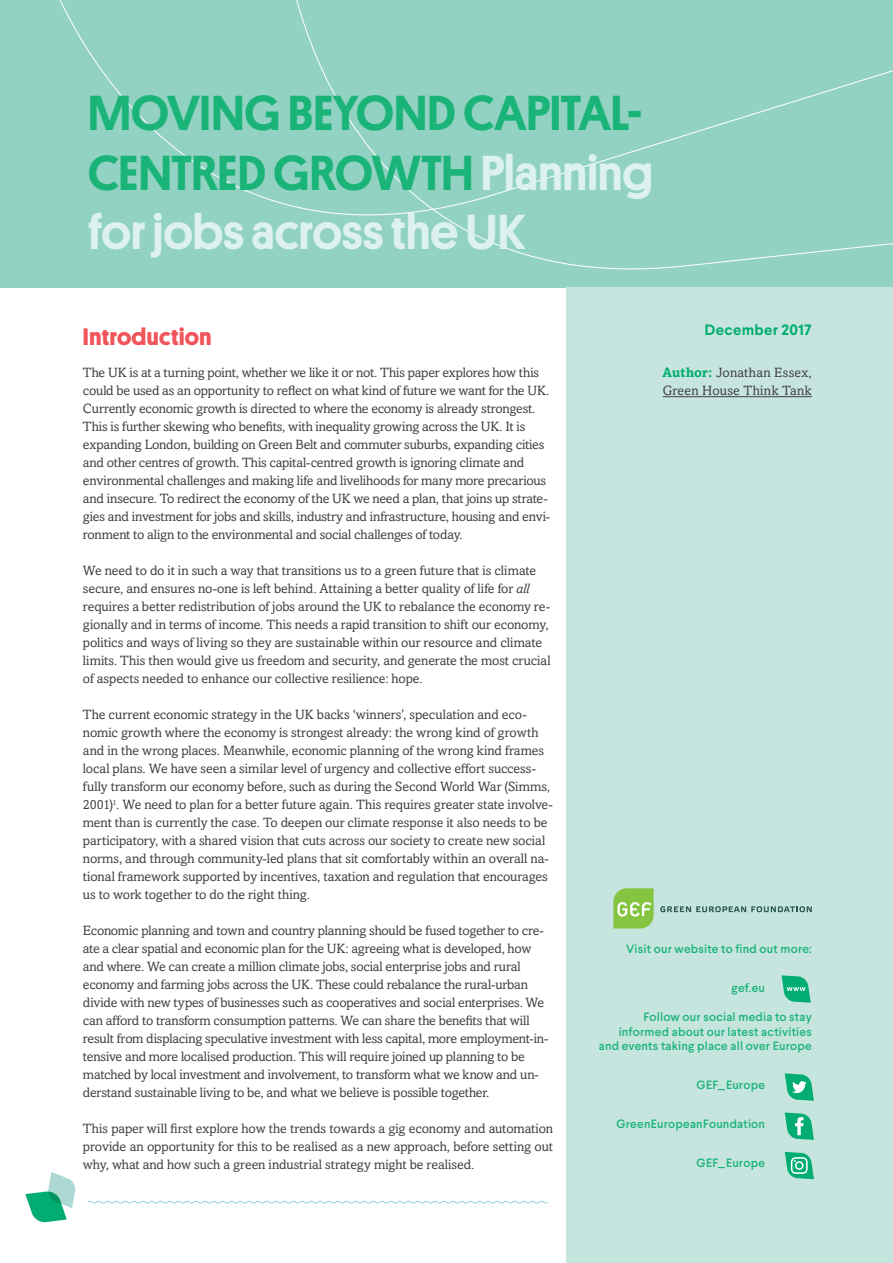
<style>
.page{position:relative;width:893px;height:1263px;background:#fff}
.page>*{position:absolute;margin:0;border:0;box-sizing:border-box;transform-origin:0 0}
.t1{font:500 49.5px/59.4px "Platform";color:#1ab378}
.t2{font:700 24px "Platform";letter-spacing:.015em;color:#f0555b}
.t3{font:700 15px "Larsseit";letter-spacing:.015em;color:#01ad71}
.t4{font:13.5px/18px "Amasis MT Std";letter-spacing:-.01em;color:#3e3e3f}
.t5{font:13.5px/18px "Amasis MT Std";letter-spacing:.015em;color:#3e3e3f}
.t6{font:500 12px/14.4px "Larsseit";letter-spacing:.02em;color:#1ab378;text-align:right}
.s1{color:#ddf1f1}
.s2{font-style:italic}
.s3{font-weight:700;color:#01ad71}
</style>
<div class="page">
<div style="left:566px;top:287px;width:327px;height:976px;background:#c5e5de"></div>
<div style="left:0;top:0;width:893px;height:288px;background:#92d2c3"></div>
<hr style="left:663px;top:396px;width:149px;height:1px;background:#3e3e3f">
<svg style="left:87px;top:1201px;width:462px;height:3px"></svg>
<svg style="left:25px;top:1172px;width:51px;height:51px"></svg>
<svg style="left:785px;top:1112px;width:29px;height:28px"></svg>
<svg style="left:785px;top:1073px;width:29px;height:28px"></svg>
<svg style="left:785px;top:1152px;width:29px;height:27px"></svg>
<svg style="left:781px;top:975px;width:30px;height:28px"></svg>
<svg style="left:660px;top:906px;width:152px;height:6px"></svg>
<svg style="left:613px;top:888px;width:41px;height:40px;background:#97cd62"></svg>
<h1 class="t1" style="left:88px;top:80px;width:566px">MOVING BEYOND CAPITAL-<br>CENTRED GROWTH <span class="s1">Planning for jobs across the UK</span></h1>
<h2 class="t2" style="left:83px;top:319px;width:130px">Introduction</h2>
<p class="t4" style="left:83px;top:364px;width:469px">The UK is at a turning point, whether we like it or not. This paper explores how this could be used as an opportunity to reflect on what kind of future we want for the UK.<br>Currently economic growth is directed to where the economy is already strongest.<br>This is further skewing who benefits, with inequality growing across the UK. It is expanding London, building on Green Belt and commuter suburbs, expanding cities and other centres of growth. This capital-centred growth is ignoring climate and environmental challenges and making life and livelihoods for many more precarious and insecure. To redirect the economy of the UK we need a plan, that joins up strate&shy;gies and investment for jobs and skills, industry and infrastructure, housing and envi&shy;ronment to align to the environmental and social challenges of today.</p>
<p class="t4" style="left:83px;top:562px;width:469px">We need to do it in such a way that transitions us to a green future that is climate secure, and ensures no-one is left behind. Attaining a better quality of life for <span class="s2">all </span>requires a better redistribution of jobs around the UK to rebalance the economy re&shy;gionally and in terms of income. This needs a rapid transition to shift our economy, politics and ways of living so they are sustainable within our resource and climate limits. This then would give us freedom and security, and generate the most crucial of aspects needed to enhance our collective resilience: hope.</p>
<p class="t4" style="left:83px;top:706px;width:471px">The current economic strategy in the UK backs ‘winners’, speculation and eco&shy;nomic growth where the economy is strongest already: the wrong kind of growth and in the wrong places. Meanwhile, economic planning of the wrong kind frames local plans. We have seen a similar level of urgency and collective effort success&shy;fully transform our economy before, such as during the Second World War (Simms, 2001)<sup>1</sup>. We need to plan for a better future again. This requires greater state involve&shy;ment than is currently the case. To deepen our climate response it also needs to be participatory, with a shared vision that cuts across our society to create new social norms, and through community-led plans that sit comfortably within an overall na&shy;tional framework supported by incentives, taxation and regulation that encourages us to work together to do the right thing.</p>
<p class="t4" style="left:83px;top:922px;width:467px">Economic planning and town and country planning should be fused together to cre&shy;ate a clear spatial and economic plan for the UK: agreeing what is developed, how and where. We can create a million climate jobs, social enterprise jobs and rural economy and farming jobs across the UK. These could rebalance the rural-urban divide with new types of businesses such as cooperatives and social enterprises. We can afford to transform consumption patterns. We can share the benefits that will result from displacing speculative investment with less capital, more employment-in&shy;tensive and more localised production. This will require joined up planning to be matched by local investment and involvement, to transform what we know and un&shy;derstand sustainable living to be, and what we believe is possible together.</p>
<p class="t4" style="left:83px;top:1120px;width:472px;text-align:justify">This paper will first explore how the trends towards a gig economy and automation provide an opportunity for this to be realised as a new approach, before setting out why, what and how such a green industrial strategy might be realised.</p>
<p class="t3" style="left:704px;top:320px;width:109px">December 2017</p>
<p class="t5" style="left:663px;top:364px;width:151px"><span class="s3">Author:</span> Jonathan Essex,<br>Green House Think Tank</p>
<p class="t6" style="left:626px;top:942px;width:187px">Visit our website to find out more:</p>
<p class="t6" style="left:732px;top:981px;width:35px">gef.eu</p>
<p class="t6" style="left:599px;top:1010px;width:215px">Follow our social media to stay informed about our latest activities and events taking place all over Europe</p>
<p class="t6" style="left:697px;top:1078px;width:70px">GEF_Europe</p>
<p class="t6" style="left:616px;top:1117px;width:150px">GreenEuropeanFoundation</p>
<p class="t6" style="left:697px;top:1156px;width:70px">GEF_Europe</p>
</div>
